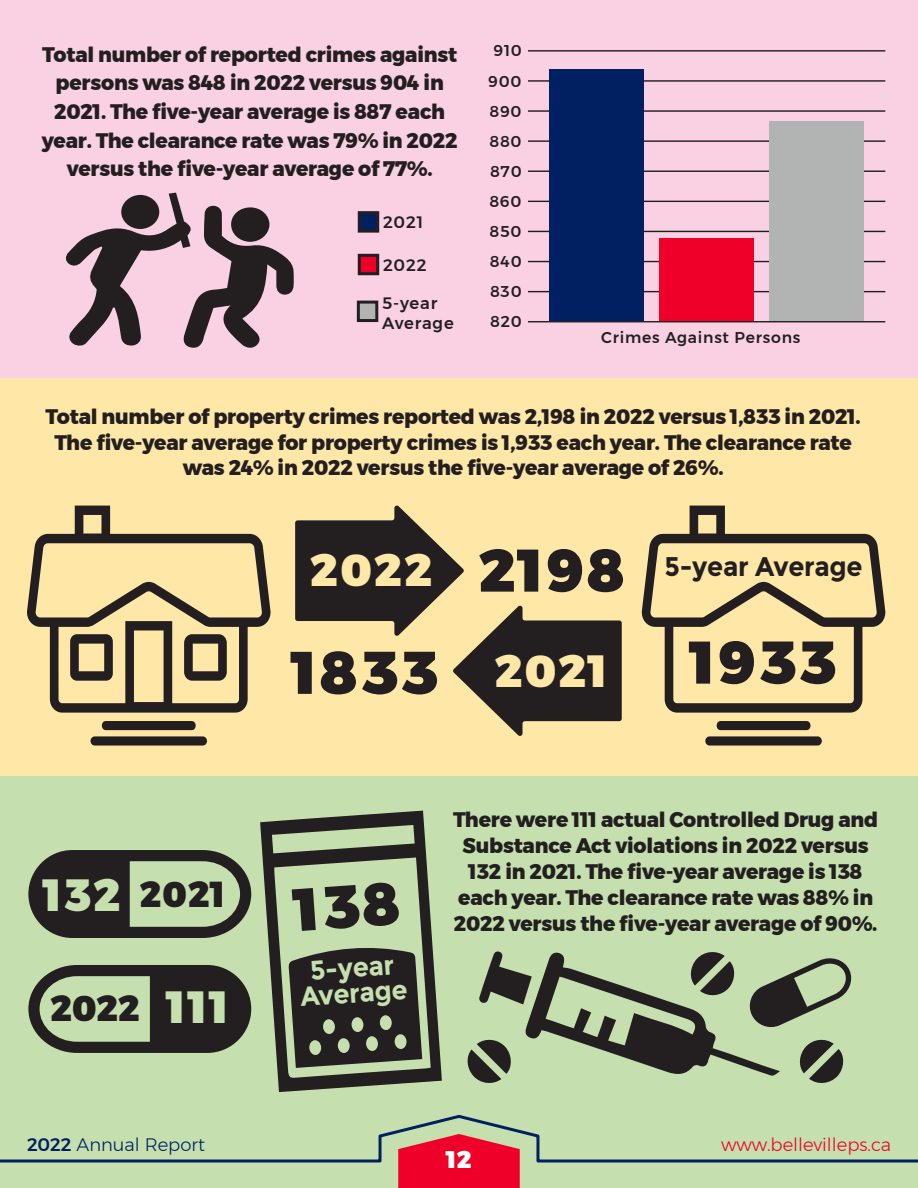
<style>
.page{position:relative;width:918px;height:1188px;background:#fff}
.page>*{position:absolute;margin:0;border:0;box-sizing:border-box;transform-origin:0 0}
.t1{font:900 60px "Montserrat";letter-spacing:.05em;color:#231f20}
.t2{font:900 45px "Montserrat";letter-spacing:.05em;color:#ffe7a7}
.t3{font:900 45px "Montserrat";letter-spacing:.05em;color:#c5e0ae}
.t4{font:900 36px "Montserrat";letter-spacing:.015em;color:#231f20}
.t5{font:700 27px "Montserrat";color:#c5e0ae;scale:.96 1}
.t6{font:700 27px "Montserrat";letter-spacing:-.01em;color:#231f20;scale:.96 1}
.t7{font:900 24px "Montserrat";color:#fff}
.t8{font:800 21px/28.7px "Montserrat";letter-spacing:-.01em;color:#231f20;text-align:center}
.t9{font:300 18px "Montserrat";color:#ee0028}
.t10{font:300 18px "Montserrat";color:#002061}
.t11{font:500 16.5px "Montserrat";letter-spacing:.05em;color:#231f20}
.t12{font:500 15.6px "Montserrat";letter-spacing:.05em;color:#231f20}
.s1{font-weight:500}
</style>
<div class="page">
<div style="left:0;top:0;width:918px;height:378px;background:#f9d1e2"></div>
<div style="left:0;top:378px;width:918px;height:399px;background:#ffe7a7"></div>
<div style="left:0;top:777px;width:918px;height:411px;background:#c5e0ae"></div>
<hr style="left:528px;top:321px;width:357px;height:1px;background:#231f20">
<hr style="left:528px;top:291px;width:357px;height:1px;background:#231f20">
<hr style="left:528px;top:261px;width:357px;height:1px;background:#231f20">
<hr style="left:528px;top:231px;width:357px;height:1px;background:#231f20">
<hr style="left:528px;top:201px;width:357px;height:1px;background:#231f20">
<hr style="left:528px;top:171px;width:357px;height:1px;background:#231f20">
<hr style="left:528px;top:140px;width:357px;height:2px;background:#231f20">
<hr style="left:528px;top:110px;width:357px;height:2px;background:#231f20">
<hr style="left:528px;top:80px;width:357px;height:2px;background:#231f20">
<hr style="left:528px;top:50px;width:357px;height:2px;background:#231f20">
<div style="left:549px;top:69px;width:95px;height:251px;background:#002061"></div>
<div style="left:659px;top:238px;width:95px;height:82px;background:#ee0028"></div>
<div style="left:770px;top:121px;width:94px;height:199px;background:#b2b4b3"></div>
<svg style="left:357px;top:211px;width:23px;height:22px"></svg>
<svg style="left:357px;top:253px;width:23px;height:23px"></svg>
<svg style="left:356px;top:300px;width:23px;height:22px"></svg>
<svg style="left:65px;top:193px;width:229px;height:155px"></svg>
<svg style="left:27px;top:506px;width:244px;height:207px"></svg>
<svg style="left:184px;top:634px;width:43px;height:47px"></svg>
<svg style="left:70px;top:634px;width:43px;height:47px"></svg>
<div style="left:102px;top:721px;width:94px;height:9px;background:#231f20;border-radius:4px"></div>
<div style="left:91px;top:736px;width:116px;height:10px;background:#231f20;border-radius:4px"></div>
<svg style="left:467px;top:951px;width:385px;height:132px"></svg>
<svg style="left:28px;top:965px;width:223px;height:88px"></svg>
<svg style="left:260px;top:811px;width:182px;height:281px"></svg>
<svg style="left:288px;top:944px;width:134px;height:124px"></svg>
<div style="left:398px;top:1164px;width:122px;height:24px;background:#ee0028"></div>
<svg style="left:0;top:1115px;width:918px;height:49px"></svg>
<svg style="left:295px;top:505px;width:327px;height:231px"></svg>
<svg style="left:641px;top:506px;width:245px;height:207px"></svg>
<div style="left:717px;top:721px;width:93px;height:9px;background:#231f20;border-radius:4px"></div>
<div style="left:705px;top:736px;width:117px;height:10px;background:#231f20;border-radius:4px"></div>
<svg style="left:28px;top:850px;width:223px;height:88px"></svg>
<svg style="left:292px;top:882px;width:108px;height:49px"></svg>
<p class="t8" style="left:42px;top:40px;width:417px">Total number of reported crimes against persons was 848 in 2022 versus 904 in 2021. The five-year average is 887 each year. The clearance rate was 79% in 2022 versus the five-year average of 77%.</p>
<p class="t11" style="left:383px;top:209px;width:41px">2021</p>
<p class="t11" style="left:383px;top:252px;width:45px">2022</p>
<p class="t11" style="left:382px;top:291px;width:57px">5-year</p>
<p class="t11" style="left:382px;top:310px;width:73px">Average</p>
<p class="t12" style="left:494px;top:39px;width:30px">910</p>
<p class="t12" style="left:488px;top:69px;width:35px">900</p>
<p class="t12" style="left:489px;top:99px;width:34px">890</p>
<p class="t12" style="left:489px;top:129px;width:34px">880</p>
<p class="t12" style="left:490px;top:159px;width:33px">870</p>
<p class="t12" style="left:489px;top:189px;width:34px">860</p>
<p class="t12" style="left:490px;top:219px;width:34px">850</p>
<p class="t12" style="left:490px;top:249px;width:33px">840</p>
<p class="t12" style="left:490px;top:279px;width:33px">830</p>
<p class="t12" style="left:490px;top:309px;width:33px">820</p>
<p class="t12" style="left:601px;top:325px;width:201px">Crimes Against Persons</p>
<p class="t8" style="left:46px;top:405px;width:817px;line-height:25.2px">Total number of property crimes reported was 2,198 in 2022 versus 1,833 in 2021.<br>The five-year average for property crimes is 1,933 each year. The clearance rate was 24% in 2022 versus the five-year average of 26%.</p>
<p class="t3" style="left:44px;top:858px;width:78px">132</p>
<p class="t4" style="left:140px;top:865px;width:87px">2021</p>
<p class="t4" style="left:50px;top:979px;width:91px">2022</p>
<p class="t3" style="left:167px;top:970px;width:64px">111</p>
<p class="t2" style="left:310px;top:534px;width:123px">2022</p>
<p class="t1" style="left:479px;top:521px;width:149px">2198</p>
<p class="t1" style="left:292px;top:623px;width:147px">1833</p>
<p class="t2" style="left:495px;top:634px;width:115px">2021</p>
<p class="t6" style="left:665px;top:550px;width:208px">5-year Average</p>
<p class="t1" style="left:691px;top:613px;width:147px">1933</p>
<p class="t5" style="left:309px;top:954px;width:89px;rotate:-4deg">5-year</p>
<p class="t5" style="left:299px;top:981px;width:113px;rotate:-4deg">Average</p>
<p class="t8" style="left:453px;top:807px;width:426px;line-height:26.1px">There were 111 actual Controlled Drug and Substance Act violations in 2022 versus 132 in 2021. The five-year average is 138 each year. The clearance rate was 88% in 2022 versus the five-year average of 90%.</p>
<p class="t10" style="left:27px;top:1132px;width:180px"><span class="s1">2022</span> Annual Report</p>
<p class="t9" style="left:721px;top:1132px;width:171px">www.bellevilleps.ca</p>
<p class="t7" style="left:446px;top:1140px;width:27px">12</p>
</div>
